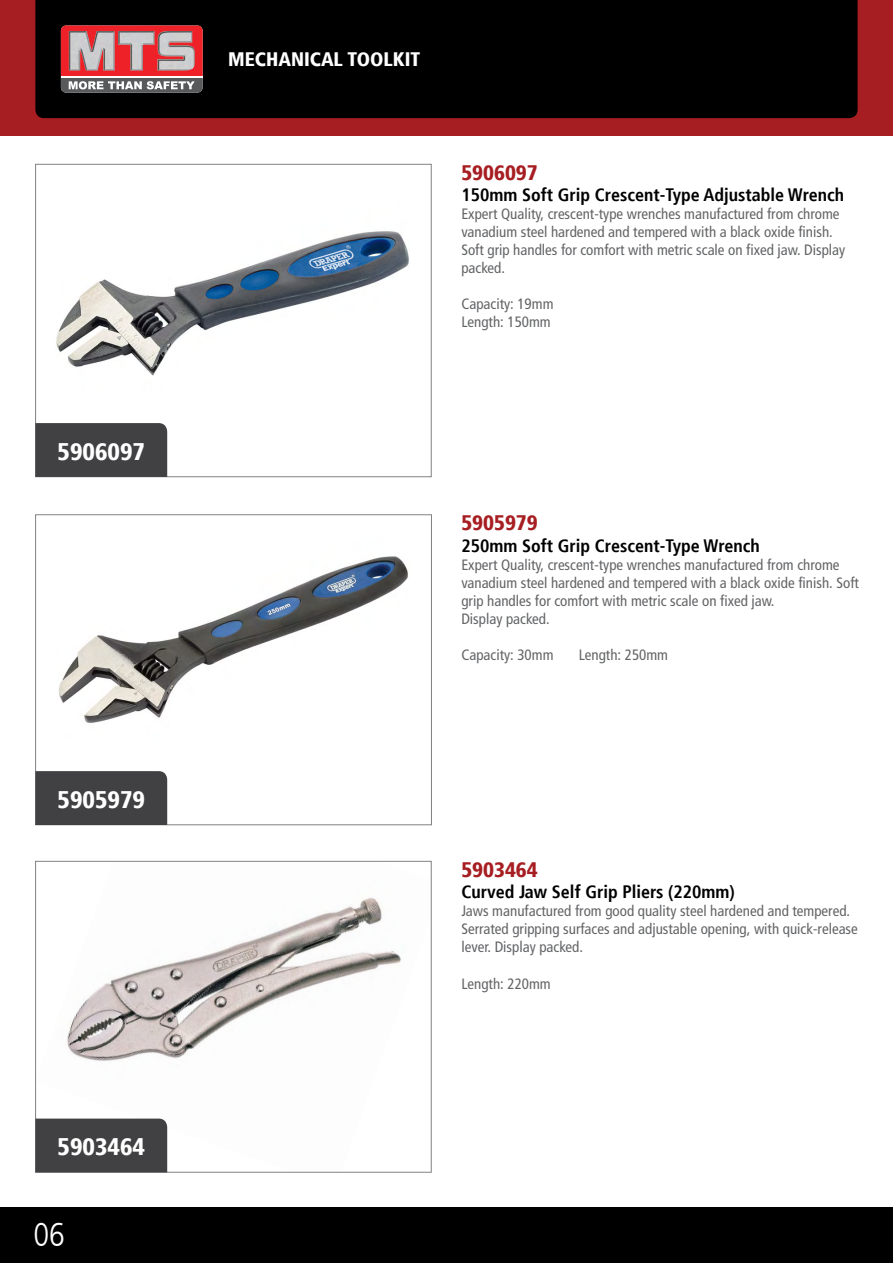
<style>
.page{position:relative;width:893px;height:1263px;background:#fff}
.page>*{position:absolute;margin:0;border:0;box-sizing:border-box;transform-origin:0 0}
.t1{font:300 condensed 33px "Frutiger LT";color:#fff}
.t2{font:900 condensed 24px "Frutiger";color:#fff}
.t3{font:900 condensed 21px "Frutiger";color:#a71e22}
.t4{font:900 condensed 19.5px "Frutiger";color:#fff}
.t5{font:700 condensed 18px "Frutiger";color:#000}
.t6{font:condensed 15px/18px "Frutiger LT";color:#636466}
</style>
<div class="page">
<div style="left:0;top:0;width:893px;height:136px;background:#a71e22"></div>
<div style="left:0;top:1208px;width:893px;height:55px;background:#000"></div>
<div style="left:35px;top:0;width:823px;height:118px;background:#000"></div>
<svg style="left:61px;top:26px;width:142px;height:67px;background:#b95255"></svg>
<img style="left:118px;top:31px;width:37px;height:40px">
<img style="left:157px;top:31px;width:38px;height:40px">
<img style="left:69px;top:31px;width:46px;height:40px">
<hr style="left:61px;top:76px;width:142px;height:2px;background:#fff">
<img style="left:56px;top:231px;width:354px;height:244px">
<div style="left:35px;top:423px;width:132px;height:54px;background:#414042"></div>
<img style="left:58px;top:556px;width:350px;height:260px">
<div style="left:35px;top:771px;width:132px;height:54px;background:#414042"></div>
<img style="left:67px;top:897px;width:334px;height:273px">
<div style="left:35px;top:1118px;width:132px;height:54px;background:#414042"></div>
<h2 class="t2" style="left:58px;top:437px;width:89px">5906097</h2>
<h2 class="t2" style="left:58px;top:785px;width:89px">5905979</h2>
<h2 class="t2" style="left:58px;top:1132px;width:89px">5903464</h2>
<h1 class="t1" style="left:33px;top:1216px;width:33px">06</h1>
<h3 class="t4" style="left:228px;top:48px;width:194px">MECHANICAL TOOLKIT</h3>
<h3 class="t3" style="left:461px;top:160px;width:78px">5906097</h3>
<p class="t5" style="left:461px;top:185px;width:384px">150mm Soft Grip Crescent-Type Adjustable Wrench</p>
<p class="t6" style="left:461px;top:205px;width:385px">Expert Quality, crescent-type wrenches manufactured from chrome vanadium steel hardened and tempered with a black oxide finish.<br>Soft grip handles for comfort with metric scale on fixed jaw. Display packed.</p>
<p class="t6" style="left:461px;top:295px;width:94px">Capacity: 19mm<br>Length: 150mm</p>
<h3 class="t3" style="left:461px;top:510px;width:78px">5905979</h3>
<p class="t5" style="left:461px;top:535px;width:300px">250mm Soft Grip Crescent-Type Wrench</p>
<p class="t6" style="left:461px;top:556px;width:399px">Expert Quality, crescent-type wrenches manufactured from chrome vanadium steel hardened and tempered with a black oxide finish. Soft grip handles for comfort with metric scale on fixed jaw.<br>Display packed.</p>
<p class="t6" style="left:461px;top:646px;width:94px">Capacity: 30mm</p>
<p class="t6" style="left:579px;top:646px;width:91px">Length: 250mm</p>
<h3 class="t3" style="left:461px;top:857px;width:78px">5903464</h3>
<p class="t5" style="left:461px;top:881px;width:275px">Curved Jaw Self Grip Pliers (220mm)</p>
<p class="t6" style="left:461px;top:902px;width:398px">Jaws manufactured from good quality steel hardened and tempered.<br>Serrated gripping surfaces and adjustable opening, with quick-release lever. Display packed.</p>
<p class="t6" style="left:461px;top:974px;width:91px">Length: 220mm</p>
</div>
